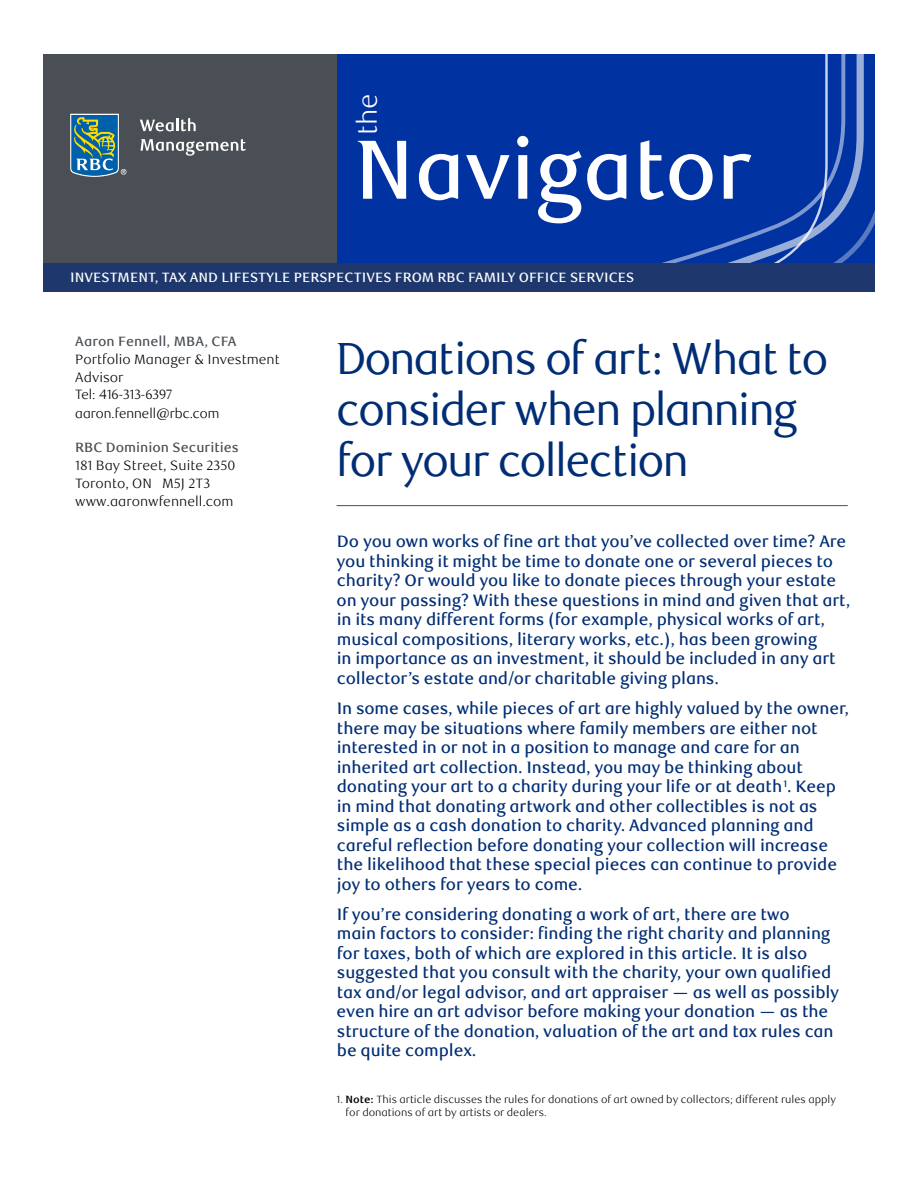
<style>
.page{position:relative;width:918px;height:1188px;background:#fff}
.page>*{position:absolute;margin:0;border:0;box-sizing:border-box;transform-origin:0 0}
.t1{font:500 84px "RBC Text";letter-spacing:-.01em;color:#fff}
._01_HEADLINE_H1{font:45px/51px "RBC Display";letter-spacing:-.03em;color:#002d74}
.t2{font:300 27px "RBC Text";color:#fff}
._03_INTRO_COPY_P{font:500 16.5px/19.5px "RBC Text";letter-spacing:-.01em;color:#002d74}
.t3{font:300 13.5px/18.1px "RBC Text";color:#000}
.t4{font:500 13.5px "RBC Text";color:#fff}
.t5{font:500 13.5px "RBC Text";color:#484e54}
.t6{font:300 13.5px/18.5px "RBC Display";color:#000}
._03_INTRO_COPY_P-2{font:300 10.5px/12.6px "RBC Text";color:#000}
.s1{font-weight:700}
</style>
<div class="page">
<div style="left:337px;top:54px;width:538px;height:211px;background:#0033a1"></div>
<div style="left:43px;top:54px;width:294px;height:211px;background:#4a4f55"></div>
<svg style="left:444px;top:54px;width:420px;height:210px"></svg>
<div style="left:43px;top:264px;width:832px;height:28px;background:#1e376c"></div>
<svg style="left:70px;top:114px;width:56px;height:63px;background:#4e818d"></svg>
<svg style="left:140px;top:118px;width:56px;height:13px"></svg>
<svg style="left:141px;top:139px;width:105px;height:17px"></svg>
<hr style="left:337px;top:505px;width:511px;height:1px;background:#484f55">
<h3 class="t2" style="left:352px;top:135px;width:43px;rotate:-90deg">the</h3>
<h1 class="t1" style="left:354px;top:120px;width:399px">Navigator</h1>
<p class="t4" style="left:70px;top:270px;width:566px">INVESTMENT, TAX AND LIFESTYLE PERSPECTIVES FROM RBC FAMILY OFFICE SERVICES</p>
<p class="t5" style="left:75px;top:333px;width:163px">Aaron Fennell, MBA, CFA</p>
<p class="t3" style="left:75px;top:350px;width:206px">Portfolio Manager &amp; Investment<br>Advisor</p>
<p class="t6" style="left:75px;top:386px;width:145px">Tel: 416-313-6397 aaron.fennell@rbc.com</p>
<p class="t5" style="left:75px;top:439px;width:165px">RBC Dominion Securities</p>
<p class="t3" style="left:75px;top:456px;width:162px">181 Bay Street, Suite 2350<br>Toronto, ON M5J 2T3 www.aaronwfennell.com</p>
<h1 class="_01_HEADLINE_H1" style="left:337px;top:334px;width:493px">Donations of art: What to consider when planning for your collection</h1>
<p class="_03_INTRO_COPY_P" style="left:337px;top:532px;width:515px">Do you own works of fine art that you’ve collected over time? Are you thinking it might be time to donate one or several pieces to charity? Or would you like to donate pieces through your estate on your passing? With these questions in mind and given that art, in its many different forms (for example, physical works of art, musical compositions, literary works, etc.), has been growing<br>in importance as an investment, it should be included in any art collector’s estate and/or charitable giving plans.</p>
<p class="_03_INTRO_COPY_P" style="left:337px;top:699px;width:514px">In some cases, while pieces of art are highly valued by the owner, there may be situations where family members are either not interested in or not in a position to manage and care for an inherited art collection. Instead, you may be thinking about donating your art to a charity during your life or at death <sup>1</sup>. Keep in mind that donating artwork and other collectibles is not as simple as a cash donation to charity. Advanced planning and careful reflection before donating your collection will increase the likelihood that these special pieces can continue to provide joy to others for years to come.</p>
<p class="_03_INTRO_COPY_P" style="left:337px;top:905px;width:504px">If you’re considering donating a work of art, there are two<br>main factors to consider: finding the right charity and planning for taxes, both of which are explored in this article. It is also suggested that you consult with the charity, your own qualified tax and/or legal advisor, and art appraiser — as well as possibly even hire an art advisor before making your donation — as the structure of the donation, valuation of the art and tax rules can be quite complex.</p>
<p class="_03_INTRO_COPY_P-2" style="left:346px;top:1094px;width:492px;text-indent:-9px">1. <span class="s1">Note:</span> This article discusses the rules for donations of art owned by collectors; different rules apply for donations of art by artists or dealers.</p>
</div>
